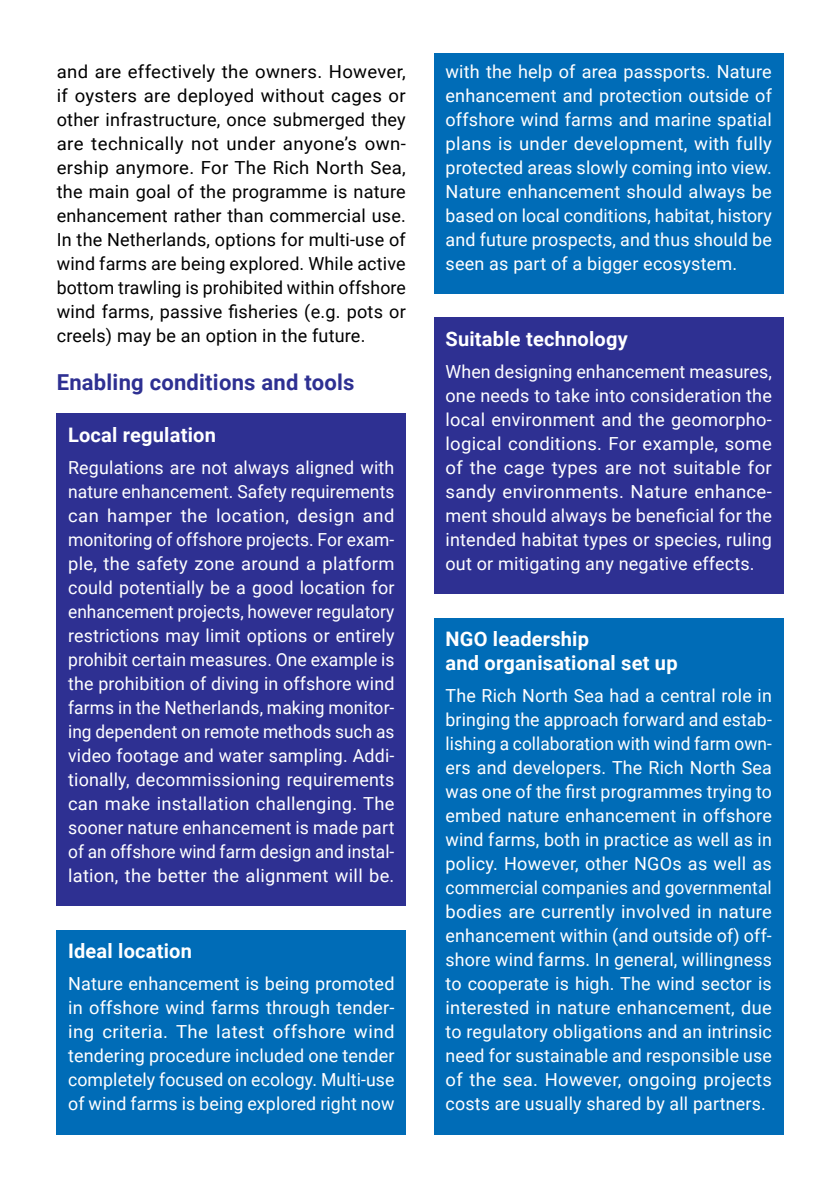
<style>
.page{position:relative;width:840px;height:1191px;background:#fff}
.page>*{position:absolute;margin:0;border:0;box-sizing:border-box;transform-origin:0 0}
.t1{font:700 22px "Roboto";letter-spacing:.01em;color:#2e3092}
.t2{font:700 20px/24px "Roboto";letter-spacing:.01em;color:#fff}
.t3{font:18px/24px "Roboto";letter-spacing:.01em;color:#fff;text-align:justify}
.t4{font:18px/24px "Roboto";letter-spacing:.01em;color:#000;text-align:justify}
</style>
<div class="page">
<div style="left:57px;top:413px;width:348px;height:493px;background:#2e3092"></div>
<div style="left:434px;top:318px;width:348px;height:276px;background:#2e3092"></div>
<div style="left:57px;top:930px;width:348px;height:204px;background:#006cb7"></div>
<div style="left:434px;top:618px;width:348px;height:516px;background:#006cb7"></div>
<div style="left:434px;top:54px;width:348px;height:240px;background:#006cb7"></div>
<p class="t4" style="left:57px;top:59px;width:350px">and are effectively the owners. However, if oysters are deployed without cages or other infrastructure, once submerged they are technically not under anyone’s own&shy;ership anymore. For The Rich North Sea, the main goal of the programme is nature enhancement rather than commercial use.<br>In the Netherlands, options for multi-use of wind farms are being explored. While active bottom trawling is prohibited within offshore wind farms, passive fisheries (e.g. pots or creels) may be an option in the future.</p>
<p class="t1" style="left:57px;top:367px;width:299px">Enabling conditions and tools</p>
<p class="t2" style="left:68px;top:422px;width:149px">Local regulation</p>
<p class="t3" style="left:68px;top:455px;width:328px">Regulations are not always aligned with nature enhancement. Safety requirements can hamper the location, design and monitoring of offshore projects. For exam&shy;ple, the safety zone around a platform could potentially be a good location for enhancement projects, however regulatory restrictions may limit options or entirely prohibit certain measures. One example is the prohibition of diving in offshore wind farms in the Netherlands, making monitor&shy;ing dependent on remote methods such as video footage and water sampling. Addi&shy;tionally, decommissioning requirements can make installation challenging. The sooner nature enhancement is made part of an offshore wind farm design and instal&shy;lation, the better the alignment will be.</p>
<p class="t2" style="left:68px;top:938px;width:125px">Ideal location</p>
<p class="t3" style="left:68px;top:971px;width:328px">Nature enhancement is being promoted in offshore wind farms through tender&shy;ing criteria. The latest offshore wind tendering procedure included one tender completely focused on ecology. Multi-use of wind farms is being explored right now</p>
<p class="t3" style="left:445px;top:59px;width:328px">with the help of area passports. Nature enhancement and protection outside of offshore wind farms and marine spatial plans is under development, with fully protected areas slowly coming into view.<br>Nature enhancement should always be based on local conditions, habitat, history and future prospects, and thus should be seen as part of a bigger ecosystem.</p>
<p class="t2" style="left:445px;top:326px;width:183px">Suitable technology</p>
<p class="t3" style="left:445px;top:359px;width:328px">When designing enhancement measures, one needs to take into consideration the local environment and the geomorpho&shy;logical conditions. For example, some of the cage types are not suitable for sandy environments. Nature enhance&shy;ment should always be beneficial for the intended habitat types or species, ruling out or mitigating any negative effects.</p>
<p class="t2" style="left:445px;top:626px;width:233px">NGO leadership<br>and organisational set up</p>
<p class="t3" style="left:445px;top:683px;width:328px">The Rich North Sea had a central role in bringing the approach forward and estab&shy;lishing a collaboration with wind farm own&shy;ers and developers. The Rich North Sea was one of the first programmes trying to embed nature enhancement in offshore wind farms, both in practice as well as in policy. However, other NGOs as well as commercial companies and governmental bodies are currently involved in nature enhancement within (and outside of) off&shy;shore wind farms. In general, willingness to cooperate is high. The wind sector is interested in nature enhancement, due to regulatory obligations and an intrinsic need for sustainable and responsible use of the sea. However, ongoing projects costs are usually shared by all partners.</p>
</div>
